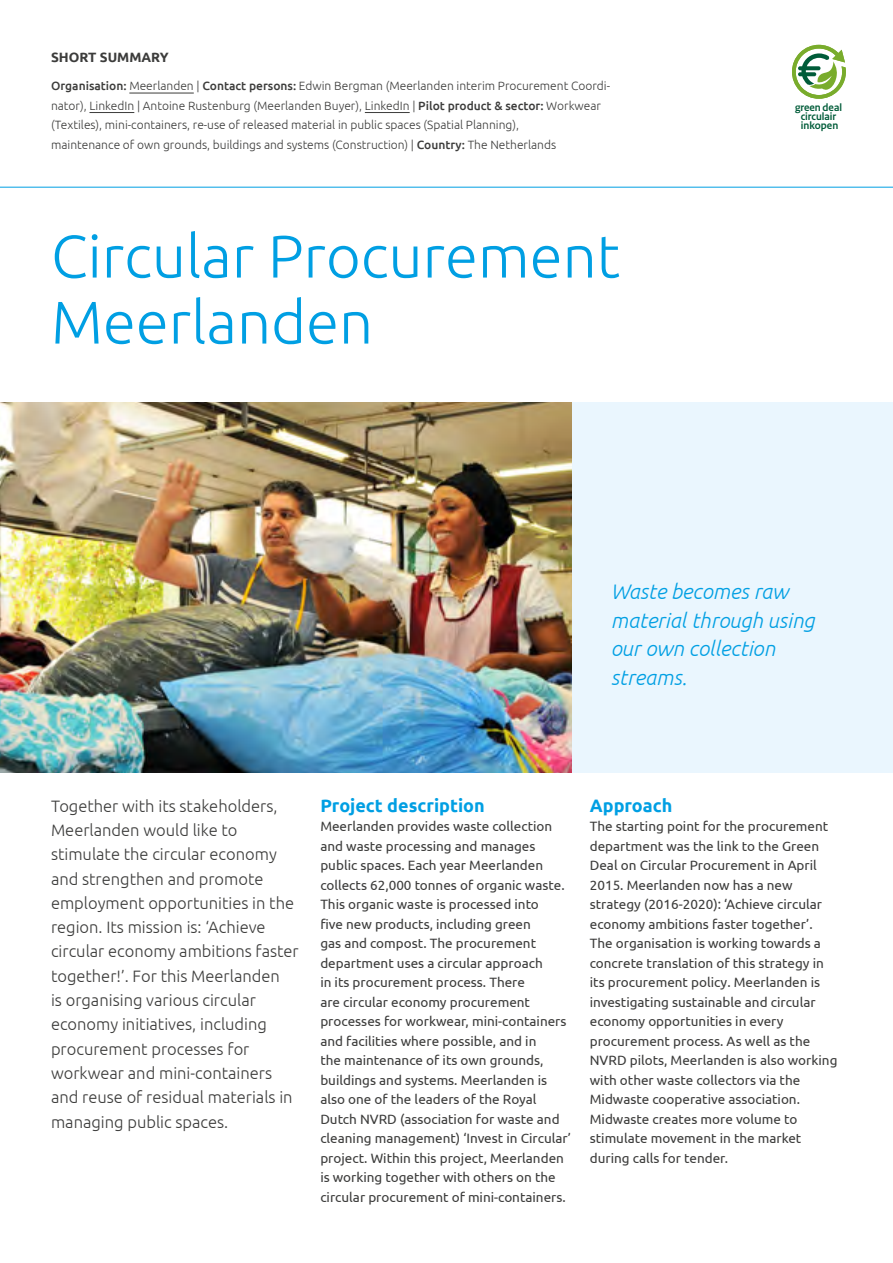
<style>
.page{position:relative;width:893px;height:1263px;background:#fff}
.page>*{position:absolute;margin:0;border:0;box-sizing:border-box;transform-origin:0 0}
.t1{font:300 60px/66px "Ubuntu";color:#009fe3}
.t2{font:italic 300 21px/28.5px "Ubuntu";color:#009fe3}
.t3{font:700 18px "Ubuntu";color:#009fe3}
.t4{font:300 16.5px/24.3px "Ubuntu";color:#3c3c3b}
.t5{font:13.5px/19.5px "Ubuntu";color:#3c3c3b}
.t6{font:700 13.5px "Ubuntu";color:#3c3c3b}
.t7{font:300 12px/19.5px "Ubuntu";color:#3c3c3b}
.t8{font:700 11.1px/9px "Rijksoverheid Sans";color:#005c39;text-align:center}
.s1{font-weight:500}
</style>
<div class="page">
<hr style="left:0;top:187px;width:893px;height:1px;background:#009fe3">
<svg style="left:792px;top:45px;width:54px;height:54px"></svg>
<img style="left:0;top:402px;width:573px;height:371px">
<hr style="left:129px;top:93px;width:65px;height:1px;background:#3c3c3b">
<hr style="left:89px;top:112px;width:45px;height:1px;background:#3c3c3b">
<hr style="left:365px;top:112px;width:45px;height:1px;background:#3c3c3b">
<div style="left:573px;top:402px;width:320px;height:371px;background:#eaf6fe"></div>
<p class="t6" style="left:51px;top:49px;width:119px">SHORT SUMMARY</p>
<p class="t7" style="left:51px;top:76px;width:560px"><span class="s1">Organisation:</span> Meerlanden | <span class="s1">Contact persons:</span> Edwin Bergman (Meerlanden interim Procurement Coordi&shy;nator), LinkedIn | Antoine Rustenburg (Meerlanden Buyer), LinkedIn | <span class="s1">Pilot product &amp; sector:</span> Workwear (Textiles), mini-containers, re-use of released material in public spaces (Spatial Planning),<br>maintenance of own grounds, buildings and systems (Construction) | <span class="s1">Country:</span> The Netherlands</p>
<h1 class="t1" style="left:51px;top:222px;width:570px">Circular Procurement<br>Meerlanden</h1>
<p class="t8" style="left:795px;top:103px;width:49px">green deal circulair inkopen</p>
<h2 class="t2" style="left:611px;top:577px;width:205px">Waste becomes raw material through using our own collection streams.</h2>
<p class="t4" style="left:51px;top:793px;width:249px">Together with its stakeholders,<br>Meerlanden would like to stimulate the circular economy and strengthen and promote employment opportunities in the region. Its mission is: ‘Achieve circular economy ambitions faster together!’. For this Meerlanden<br>is organising various circular economy initiatives, including procurement processes for workwear and mini-containers and reuse of residual materials in managing public spaces.</p>
<h3 class="t3" style="left:320px;top:794px;width:166px">Project description</h3>
<p class="t5" style="left:320px;top:816px;width:252px">Meerlanden provides waste collection and waste processing and manages public spaces. Each year Meerlanden collects 62,000 tonnes of organic waste.<br>This organic waste is processed into<br>five new products, including green<br>gas and compost. The procurement department uses a circular approach<br>in its procurement process. There<br>are circular economy procurement processes for workwear, mini-containers and facilities where possible, and in<br>the maintenance of its own grounds, buildings and systems. Meerlanden is also one of the leaders of the Royal Dutch NVRD (association for waste and cleaning management) ‘Invest in Circular’ project. Within this project, Meerlanden is working together with others on the circular procurement of mini-containers.</p>
<h3 class="t3" style="left:590px;top:794px;width:84px">Approach</h3>
<p class="t5" style="left:590px;top:816px;width:249px">The starting point for the procurement department was the link to the Green Deal on Circular Procurement in April 2015. Meerlanden now has a new strategy (2016-2020): ‘Achieve circular economy ambitions faster together’.<br>The organisation is working towards a concrete translation of this strategy in its procurement policy. Meerlanden is investigating sustainable and circular economy opportunities in every procurement process. As well as the NVRD pilots, Meerlanden is also working with other waste collectors via the Midwaste cooperative association.<br>Midwaste creates more volume to stimulate movement in the market during calls for tender.</p>
</div>
